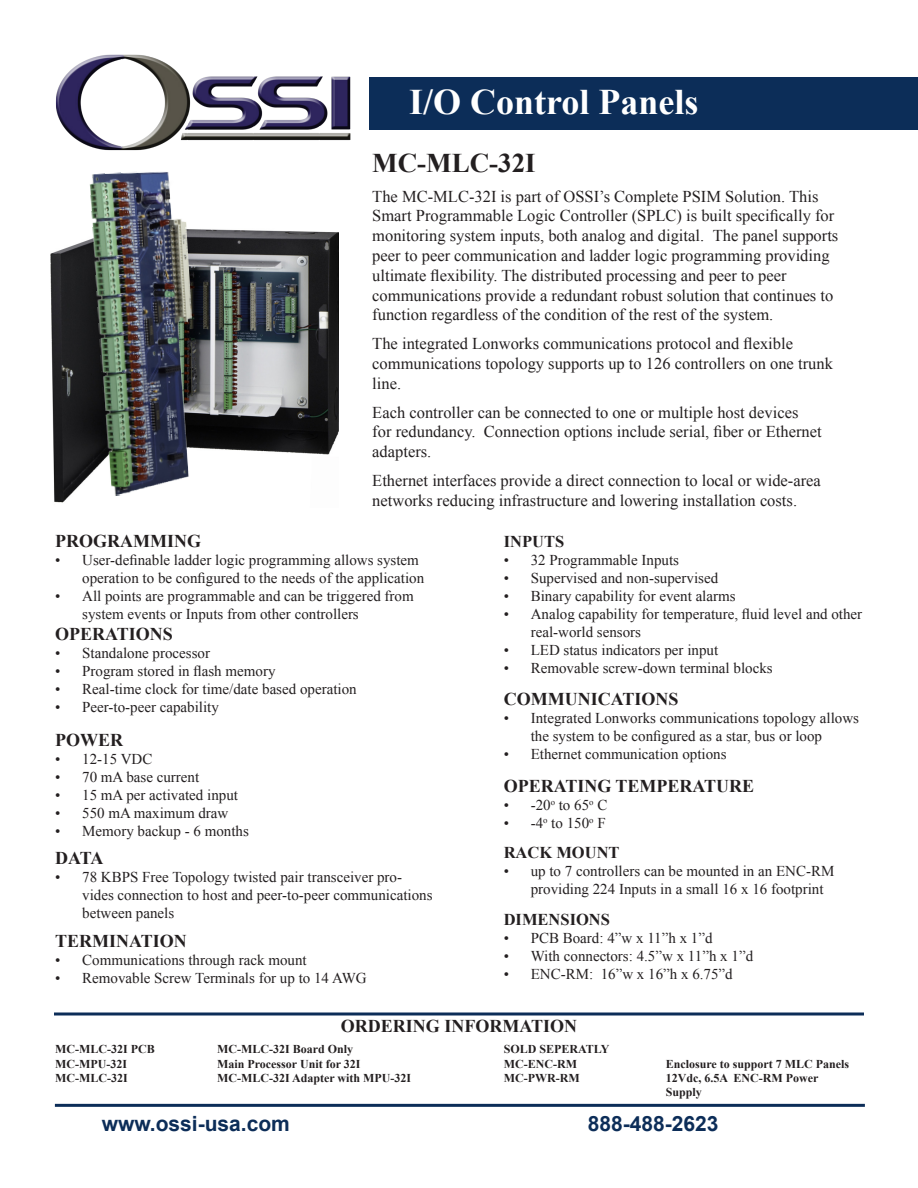
<style>
.page{position:relative;width:918px;height:1188px;background:#fff}
.page>*{position:absolute;margin:0;border:0;box-sizing:border-box;transform-origin:0 0}
.t1{font:700 36px "Times New Roman";color:#fff}
.t2{font:700 27px "Times New Roman";color:#231f20}
.t3{font:700 21px "Arial";color:#0c2d58}
.t4{font:700 18px "Times New Roman";color:#231f20}
.t5{font:16.5px/19.8px "Times New Roman";color:#231f20}
.t6{font:700 16.5px "Times New Roman";color:#231f20}
.t7{font:15px/18px "Times New Roman";color:#231f20}
.t8{font:700 12px/14.4px "Times New Roman";color:#231f20}
</style>
<div class="page">
<img style="left:51px;top:229px;width:288px;height:274px">
<div style="left:369px;top:77px;width:549px;height:53px;background:#0c2d58"></div>
<svg style="left:54px;top:1012px;width:810px;height:4px;background:#486181"></svg>
<hr style="left:55px;top:1104px;width:810px;height:3px;background:#0c2d58">
<img style="left:89px;top:172px;width:114px;height:324px">
<img style="left:55px;top:54px;width:296px;height:97px">
<p class="t1" style="left:409px;top:77px;width:291px">I/O Control Panels</p>
<p class="t2" style="left:372px;top:144px;width:165px">MC-MLC-32I</p>
<p class="t5" style="left:372px;top:186px;width:468px">The MC-MLC-32I is part of OSSI’s Complete PSIM Solution. This Smart Programmable Logic Controller (SPLC) is built specifically for monitoring system inputs, both analog and digital. The panel supports peer to peer communication and ladder logic programming providing ultimate flexibility. The distributed processing and peer to peer communications provide a redundant robust solution that continues to function regardless of the condition of the rest of the system.</p>
<p class="t5" style="left:372px;top:334px;width:462px">The integrated Lonworks communications protocol and flexible communications topology supports up to 126 controllers on one trunk line.</p>
<p class="t5" style="left:372px;top:402px;width:451px">Each controller can be connected to one or multiple host devices for redundancy. Connection options include serial, fiber or Ethernet adapters.</p>
<p class="t5" style="left:372px;top:470px;width:450px">Ethernet interfaces provide a direct connection to local or wide-area networks reducing infrastructure and lowering installation costs.</p>
<p class="t4" style="left:55px;top:528px;width:147px">PROGRAMMING</p>
<p class="t7" style="left:82px;top:551px;width:344px;text-indent:-27px">• User-definable ladder logic programming allows system operation to be configured to the needs of the application</p>
<p class="t7" style="left:82px;top:587px;width:333px;text-indent:-27px">• All points are programmable and can be triggered from system events or Inputs from other controllers</p>
<p class="t4" style="left:55px;top:622px;width:119px">OPERATIONS</p>
<p class="t7" style="left:55px;top:644px;width:156px">• Standalone processor</p>
<p class="t7" style="left:55px;top:662px;width:222px">• Program stored in flash memory</p>
<p class="t7" style="left:55px;top:680px;width:303px">• Real-time clock for time/date based operation</p>
<p class="t7" style="left:55px;top:698px;width:165px">• Peer-to-peer capability</p>
<p class="t4" style="left:55px;top:728px;width:70px">POWER</p>
<p class="t7" style="left:55px;top:750px;width:99px">• 12-15 VDC</p>
<p class="t7" style="left:55px;top:768px;width:146px">• 70 mA base current</p>
<p class="t7" style="left:55px;top:786px;width:184px">• 15 mA per activated input</p>
<p class="t7" style="left:55px;top:804px;width:175px">• 550 mA maximum draw</p>
<p class="t7" style="left:55px;top:822px;width:195px">• Memory backup - 6 months</p>
<p class="t4" style="left:55px;top:846px;width:50px">DATA</p>
<p class="t7" style="left:82px;top:868px;width:352px;text-indent:-27px">• 78 KBPS Free Topology twisted pair transceiver pro&shy;vides connection to host and peer-to-peer communications between panels</p>
<p class="t4" style="left:55px;top:928px;width:133px">TERMINATION</p>
<p class="t7" style="left:55px;top:950px;width:253px">• Communications through rack mount</p>
<p class="t7" style="left:55px;top:968px;width:313px">• Removable Screw Terminals for up to 14 AWG</p>
<p class="t6" style="left:504px;top:530px;width:62px">INPUTS</p>
<p class="t7" style="left:504px;top:551px;width:177px">• 32 Programmable Inputs</p>
<p class="t7" style="left:504px;top:569px;width:216px">• Supervised and non-supervised</p>
<p class="t7" style="left:504px;top:587px;width:233px">• Binary capability for event alarms</p>
<p class="t7" style="left:531px;top:605px;width:333px;text-indent:-27px">• Analog capability for temperature, fluid level and other real-world sensors</p>
<p class="t7" style="left:504px;top:641px;width:216px">• LED status indicators per input</p>
<p class="t7" style="left:504px;top:659px;width:271px">• Removable screw-down terminal blocks</p>
<p class="t4" style="left:504px;top:687px;width:176px">COMMUNICATIONS</p>
<p class="t7" style="left:531px;top:709px;width:330px;text-indent:-27px">• Integrated Lonworks communications topology allows the system to be configured as a star, bus or loop</p>
<p class="t7" style="left:504px;top:745px;width:224px">• Ethernet communication options</p>
<p class="t4" style="left:504px;top:773px;width:252px">OPERATING TEMPERATURE</p>
<p class="t7" style="left:504px;top:796px;width:105px">• -20<sup>o</sup> to 65<sup>o</sup> C</p>
<p class="t7" style="left:504px;top:814px;width:103px">• -4<sup>o</sup> to 150<sup>o</sup> F</p>
<p class="t6" style="left:504px;top:841px;width:117px">RACK MOUNT</p>
<p class="t7" style="left:531px;top:862px;width:305px;text-indent:-27px">• up to 7 controllers can be mounted in an ENC-RM providing 224 Inputs in a small 16 x 16 footprint</p>
<p class="t6" style="left:504px;top:908px;width:108px">DIMENSIONS</p>
<p class="t7" style="left:504px;top:929px;width:210px">• PCB Board: 4”w x 11”h x 1”d</p>
<p class="t7" style="left:504px;top:947px;width:251px">• With connectors: 4.5”w x 11”h x 1”d</p>
<p class="t7" style="left:504px;top:965px;width:231px">• ENC-RM: 16”w x 16”h x 6.75”d</p>
<p class="t4" style="left:341px;top:1014px;width:238px">ORDERING INFORMATION</p>
<p class="t8" style="left:504px;top:1042px;width:107px">SOLD SEPERATLY</p>
<p class="t8" style="left:504px;top:1056px;width:75px">MC-ENC-RM</p>
<p class="t8" style="left:666px;top:1056px;width:185px">Enclosure to support 7 MLC Panels</p>
<p class="t8" style="left:504px;top:1070px;width:77px">MC-PWR-RM</p>
<p class="t8" style="left:666px;top:1070px;width:154px">12Vdc, 6.5A ENC-RM Power<br>Supply</p>
<p class="t8" style="left:55px;top:1042px;width:101px">MC-MLC-32I PCB</p>
<p class="t8" style="left:217px;top:1042px;width:137px">MC-MLC-32I Board Only</p>
<p class="t8" style="left:55px;top:1056px;width:73px">MC-MPU-32I</p>
<p class="t8" style="left:217px;top:1056px;width:145px">Main Processor Unit for 32I</p>
<p class="t8" style="left:55px;top:1070px;width:74px">MC-MLC-32I</p>
<p class="t8" style="left:217px;top:1070px;width:196px">MC-MLC-32I Adapter with MPU-32I</p>
<p class="t3" style="left:102px;top:1110px;width:190px">www.ossi-usa.com</p>
<p class="t3" style="left:588px;top:1110px;width:132px">888-488-2623</p>
</div>
